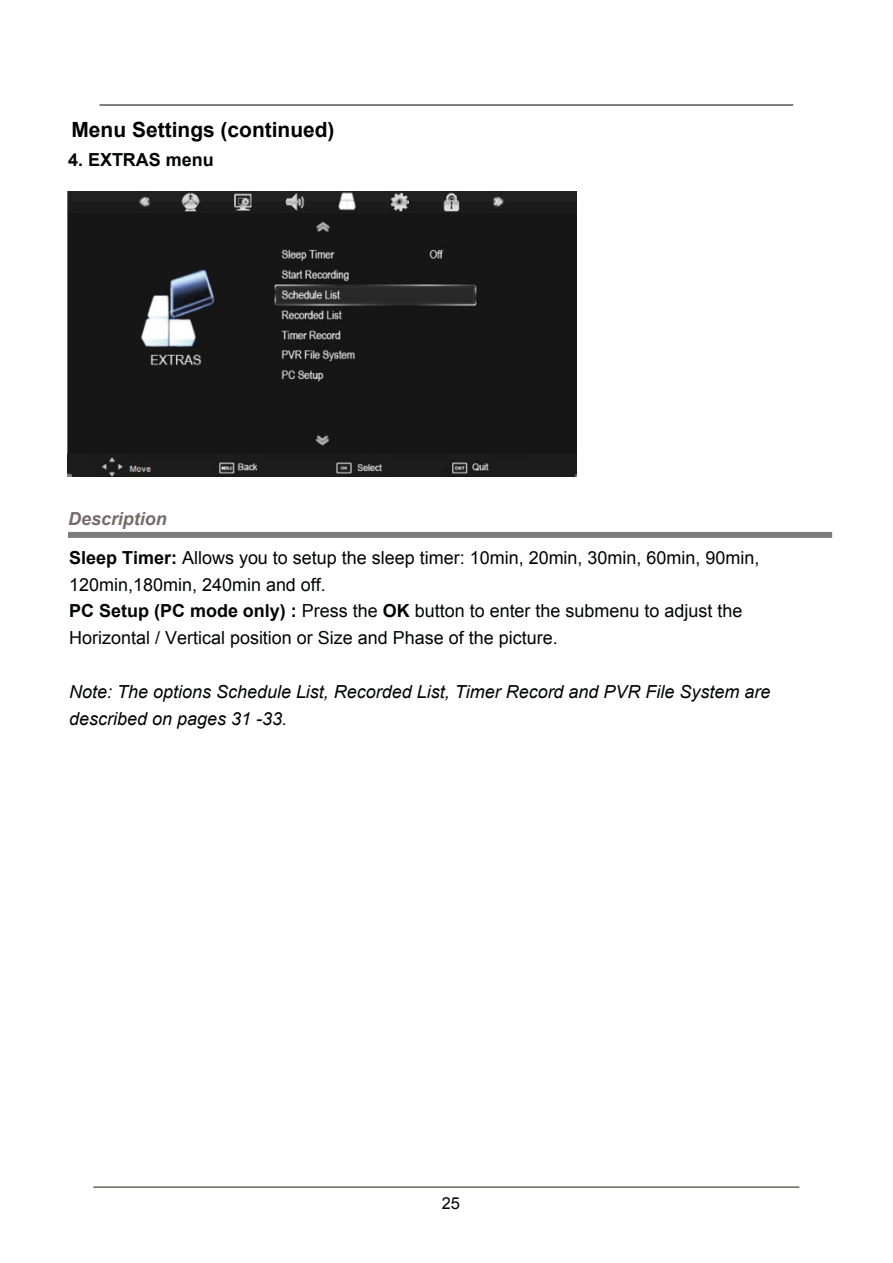
<style>
.page{position:relative;width:893px;height:1263px;background:#fff}
.page>*{position:absolute;margin:0;border:0;box-sizing:border-box;transform-origin:0 0}
.t1{font:700 21px "Arial";color:#000}
.t2{font:18px/27px "Arial";color:#020303}
.t3{font:italic 18px/27px "Arial";color:#020303}
.t4{font:700 18px "Arial";color:#020303}
.t5{font:italic 700 18px "Arial";color:#766b69}
.t6{font:16.5px "Arial";color:#020303}
.s1{font-weight:700}
</style>
<div class="page">
<hr style="left:93px;top:1187px;width:706px;height:1px;background:#1f1a17">
<hr style="left:99px;top:104px;width:694px;height:2px;background:#1f1a17">
<div style="left:68px;top:532px;width:764px;height:6px;background:#7d7d7d"></div>
<img style="left:67px;top:192px;width:509px;height:285px">
<p class="t1" style="left:72px;top:116px;width:264px">Menu Settings (continued)</p>
<p class="t4" style="left:68px;top:148px;width:147px">4. EXTRAS menu</p>
<p class="t5" style="left:68px;top:507px;width:100px">Description</p>
<p class="t2" style="left:69px;top:544px;width:692px"><span class="s1">Sleep Timer:</span> Allows you to setup the sleep timer: 10min, 20min, 30min, 60min, 90min, 120min,180min, 240min and off.<br><span class="s1">PC Setup (PC mode only) :</span> Press the <span class="s1">OK</span> button to enter the submenu to adjust the Horizontal / Vertical position or Size and Phase of the picture.</p>
<p class="t3" style="left:69px;top:679px;width:703px">Note: The options Schedule List, Recorded List, Timer Record and PVR File System are described on pages 31 -33.</p>
<p class="t6" style="left:442px;top:1193px;width:20px">25</p>
</div>
